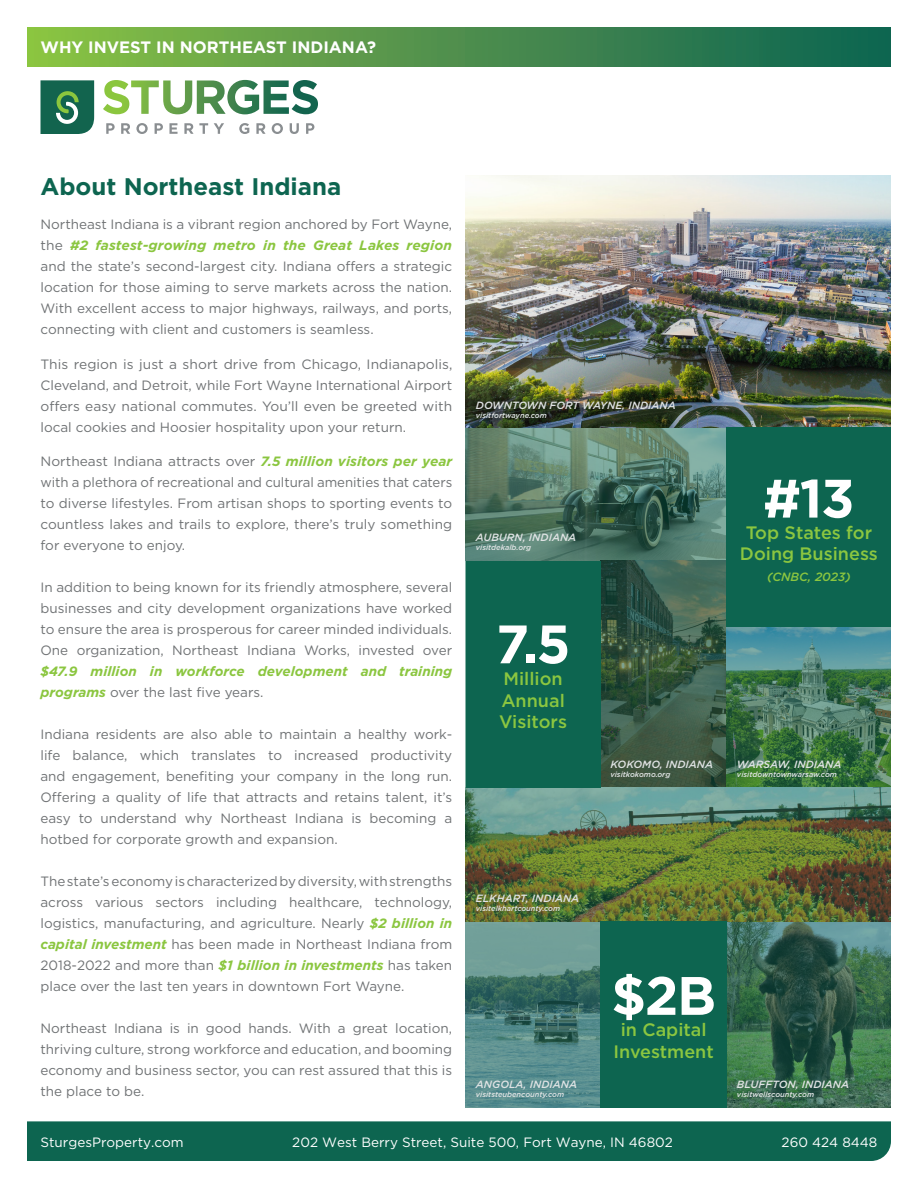
<style>
.page{position:relative;width:918px;height:1188px;background:#fff}
.page>*{position:absolute;margin:0;border:0;box-sizing:border-box;transform-origin:0 0}
.t1{font:700 54px "Gotham";color:#fff}
.t2{font:700 24px "Gotham";color:#0d6550}
.t3{font:500 18px/21.6px "Gotham";color:#8bc640;text-align:center}
.t4{font:700 16.5px "Gotham";color:#fff}
.Copy_-_Secondary_Paragraph{font:13.5px/21px "Gotham";color:#6f7274;text-align:justify}
.t5{font:13.5px "Gotham";color:#fff}
.t6{font:italic 500 12px "Gotham";color:#8bc640}
.t7{font:italic 500 10.5px "Gotham";color:#e0e3e4}
.t8{font:italic 500 7.5px "Gotham";color:#e0e3e4}
.s1{font-weight:700;font-style:italic;color:#8bc640}
</style>
<div class="page">
<div style="left:27px;top:1121px;width:864px;height:40px;background:#0d6550"></div>
<svg style="left:40px;top:80px;width:54px;height:54px;background:#2f785d"></svg>
<svg style="left:106px;top:123px;width:9px;height:11px"></svg>
<svg style="left:121px;top:123px;width:9px;height:11px"></svg>
<svg style="left:136px;top:123px;width:12px;height:11px"></svg>
<svg style="left:155px;top:123px;width:8px;height:11px"></svg>
<svg style="left:169px;top:123px;width:9px;height:11px"></svg>
<svg style="left:184px;top:123px;width:24px;height:11px"></svg>
<svg style="left:214px;top:123px;width:10px;height:11px"></svg>
<svg style="left:239px;top:123px;width:10px;height:11px"></svg>
<svg style="left:256px;top:123px;width:10px;height:11px"></svg>
<svg style="left:272px;top:123px;width:11px;height:11px"></svg>
<svg style="left:290px;top:123px;width:9px;height:11px"></svg>
<svg style="left:306px;top:123px;width:8px;height:11px"></svg>
<svg style="left:103px;top:80px;width:215px;height:34px"></svg>
<div style="left:27px;top:27px;width:864px;height:40px;background:linear-gradient(to right,#8dc145,#0d6153)"></div>
<img style="left:466px;top:428px;width:425px;height:680px">
<img style="left:466px;top:176px;width:425px;height:252px">
<div style="left:600px;top:922px;width:127px;height:186px;background:#0d6550"></div>
<div style="left:727px;top:428px;width:164px;height:199px;background:#0d6550"></div>
<div style="left:466px;top:561px;width:134px;height:227px;background:#0d6550"></div>
<p class="t4" style="left:40px;top:37px;width:337px">WHY INVEST IN NORTHEAST INDIANA?</p>
<p class="t2" style="left:40px;top:170px;width:302px">About Northeast Indiana</p>
<p class="Copy_-_Secondary_Paragraph" style="left:40px;top:214px;width:413px">Northeast Indiana is a vibrant region anchored by Fort Wayne, the <span class="s1">#2 fastest-growing metro in the Great Lakes region </span>and the state’s second-largest city. Indiana offers a strategic location for those aiming to serve markets across the nation.<br>With excellent access to major highways, railways, and ports, connecting with client and customers is seamless.</p>
<p class="Copy_-_Secondary_Paragraph" style="left:40px;top:353px;width:413px">This region is just a short drive from Chicago, Indianapolis, Cleveland, and Detroit, while Fort Wayne International Airport offers easy national commutes. You’ll even be greeted with local cookies and Hoosier hospitality upon your return.</p>
<p class="Copy_-_Secondary_Paragraph" style="left:40px;top:451px;width:413px">Northeast Indiana attracts over <span class="s1">7.5 million visitors per year </span>with a plethora of recreational and cultural amenities that caters to diverse lifestyles. From artisan shops to sporting events to countless lakes and trails to explore, there’s truly something for everyone to enjoy.</p>
<p class="Copy_-_Secondary_Paragraph" style="left:40px;top:577px;width:413px">In addition to being known for its friendly atmosphere, several businesses and city development organizations have worked to ensure the area is prosperous for career minded individuals.<br>One organization, Northeast Indiana Works, invested over <span class="s1">$47.9 million in workforce development and training programs</span> over the last five years.</p>
<p class="Copy_-_Secondary_Paragraph" style="left:40px;top:724px;width:413px">Indiana residents are also able to maintain a healthy work&shy;life balance, which translates to increased productivity and engagement, benefiting your company in the long run.<br>Offering a quality of life that attracts and retains talent, it’s easy to understand why Northeast Indiana is becoming a hotbed for corporate growth and expansion.</p>
<p class="Copy_-_Secondary_Paragraph" style="left:40px;top:871px;width:413px">The state’s economy is characterized by diversity, with strengths across various sectors including healthcare, technology, logistics, manufacturing, and agriculture. Nearly <span class="s1">$2 billion in capital investment</span> has been made in Northeast Indiana from 2018-2022 and more than <span class="s1">$1 billion in investments</span> has taken place over the last ten years in downtown Fort Wayne.</p>
<p class="Copy_-_Secondary_Paragraph" style="left:40px;top:1018px;width:413px">Northeast Indiana is in good hands. With a great location, thriving culture, strong workforce and education, and booming economy and business sector, you can rest assured that this is the place to be.</p>
<p class="t7" style="left:476px;top:398px;width:201px">DOWNTOWN FORT WAYNE, INDIANA</p>
<p class="t8" style="left:476px;top:410px;width:73px">visitfortwayne.com</p>
<p class="t7" style="left:476px;top:530px;width:102px">AUBURN, INDIANA</p>
<p class="t8" style="left:476px;top:542px;width:57px">visitdekalb.org</p>
<p class="t1" style="left:496px;top:608px;width:76px">7.5</p>
<p class="t3" style="left:504px;top:668px;width:61px">Million</p>
<p class="t3" style="left:499px;top:689px;width:69px;text-align:left">Annual<br>Visitors</p>
<p class="t7" style="left:610px;top:757px;width:104px">KOKOMO, INDIANA</p>
<p class="t8" style="left:610px;top:769px;width:61px">visitkokomo.org</p>
<p class="t7" style="left:476px;top:892px;width:105px">ELKHART, INDIANA</p>
<p class="t8" style="left:476px;top:904px;width:86px">visitelkhartcounty.com</p>
<p class="t7" style="left:476px;top:1077px;width:103px">ANGOLA, INDIANA</p>
<p class="t8" style="left:476px;top:1089px;width:90px">visitsteubencounty.com</p>
<p class="t1" style="left:611px;top:960px;width:106px">$2B</p>
<p class="t3" style="left:614px;top:1019px;width:102px">in Capital<br>Investment</p>
<p class="t1" style="left:763px;top:463px;width:93px">#13</p>
<p class="t3" style="left:740px;top:521px;width:139px;line-height:21px">Top States for<br>Doing Business</p>
<p class="t6" style="left:767px;top:568px;width:85px">(CNBC, 2023)</p>
<p class="t7" style="left:737px;top:757px;width:106px">WARSAW, INDIANA</p>
<p class="t8" style="left:737px;top:769px;width:102px">visitdowntownwarsaw.com</p>
<p class="t7" style="left:737px;top:1077px;width:114px">BLUFFTON, INDIANA</p>
<p class="t8" style="left:737px;top:1089px;width:79px">visitwellscounty.com</p>
<p class="t5" style="left:40px;top:1133px;width:145px">SturgesProperty.com</p>
<p class="t5" style="left:292px;top:1133px;width:382px">202 West Berry Street, Suite 500, Fort Wayne, IN 46802</p>
<p class="t5" style="left:782px;top:1133px;width:97px">260 424 8448</p>
</div>
